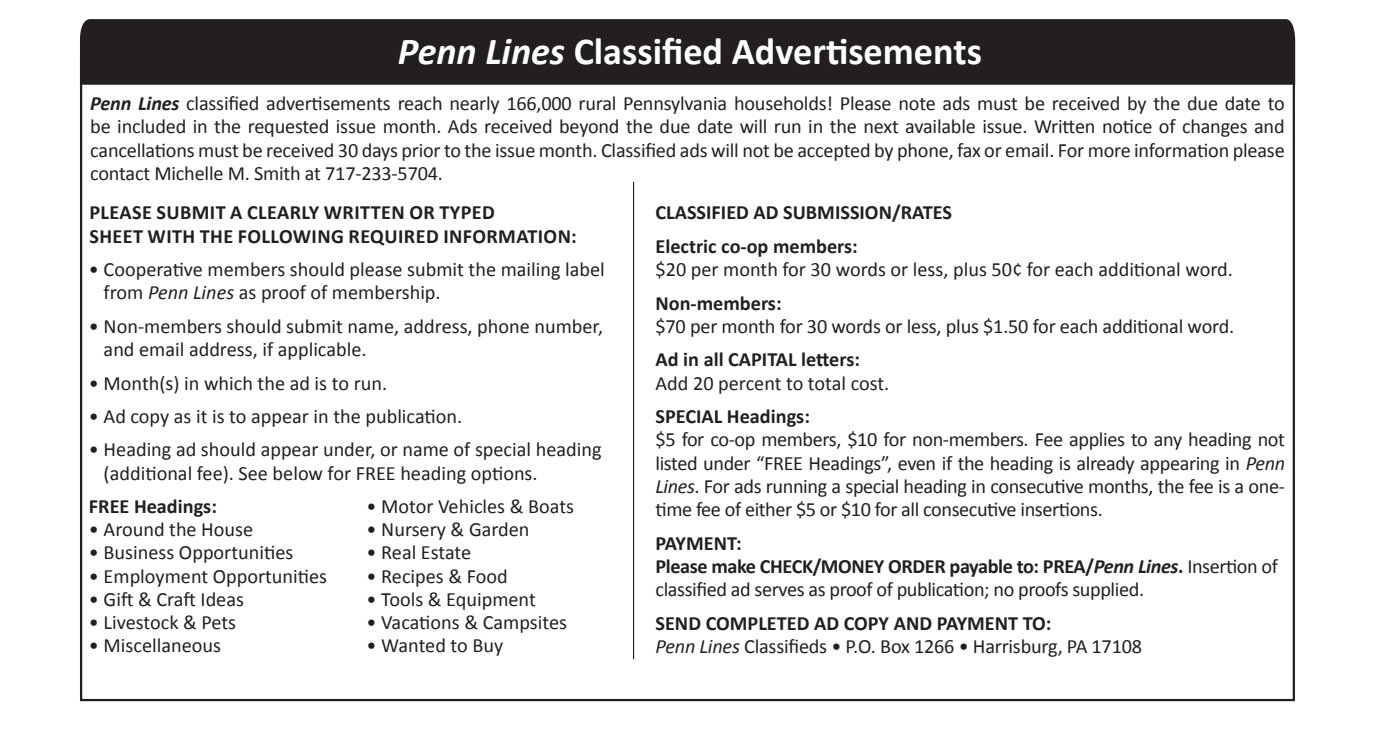
<style>
.page{position:relative;width:1377px;height:729px;background:#fff}
.page>*{position:absolute;margin:0;border:0;box-sizing:border-box;transform-origin:0 0}
.t1{font:700 38.25px "Calibri";color:#fff}
.t2{font:20.25px/23.4px "Calibri";color:#231f20}
.t3{font:700 20.25px "Calibri";color:#231f20}
.t4{font:20.25px/23.2px "Calibri";letter-spacing:-.02em;color:#231f20}
.t5{font:700 20.25px/23.4px "Calibri";letter-spacing:.02em;color:#231f20}
.t6{font:700 20.25px/23.2px "Calibri";letter-spacing:-.02em;color:#231f20}
.s1{font-style:italic}
.s2{font-weight:700;font-style:italic}
.s3{font-weight:700}
</style>
<div class="page">
<div style="left:80px;top:19px;width:1215px;height:66px;background:#231f20"></div>
<hr style="left:633px;top:182px;width:1px;height:477px;background:#231f20">
<h1 class="t1" style="left:398px;top:27px;width:586px"><span class="s1">Penn Lines</span> Classified Advertisements</h1>
<p class="t2" style="left:90px;top:92px;width:1196px;text-align:justify"><span class="s2">Penn Lines</span> classified advertisements reach nearly 166,000 rural Pennsylvania households! Please note ads must be received by the due date to be included in the requested issue month. Ads received beyond the due date will run in the next available issue. Written notice of changes and cancellations must be received 30 days prior to the issue month. Classified ads will not be accepted by phone, fax or email. For more information please contact Michelle M. Smith at 717-233-5704.</p>
<p class="t5" style="left:89px;top:201px;width:489px">Please submit a clearly written or typed<br>sheet with the following required information:</p>
<p class="t2" style="left:104px;top:258px;width:503px;text-indent:-15px">• Cooperative members should please submit the mailing label from <span class="s1">Penn Lines</span> as proof of membership.</p>
<p class="t2" style="left:104px;top:315px;width:501px;text-indent:-15px">• Non-members should submit name, address, phone number, and email address, if applicable.</p>
<p class="t2" style="left:89px;top:371px;width:300px">• Month(s) in which the ad is to run.</p>
<p class="t2" style="left:89px;top:405px;width:375px">• Ad copy as it is to appear in the publication.</p>
<p class="t2" style="left:104px;top:438px;width:499px;text-indent:-15px">• Heading ad should appear under, or name of special heading (additional fee). See below for FREE heading options.</p>
<p class="t3" style="left:89px;top:493px;width:130px">FREE Headings:</p>
<p class="t2" style="left:89px;top:518px;width:166px">• Around the House</p>
<p class="t2" style="left:89px;top:541px;width:206px">• Business Opportunities</p>
<p class="t2" style="left:89px;top:564px;width:240px">• Employment Opportunities</p>
<p class="t2" style="left:89px;top:588px;width:157px">• Gift &amp; Craft Ideas</p>
<p class="t2" style="left:89px;top:611px;width:149px">• Livestock &amp; Pets</p>
<p class="t2" style="left:89px;top:634px;width:134px">• Miscellaneous</p>
<p class="t2" style="left:367px;top:494px;width:209px">• Motor Vehicles &amp; Boats</p>
<p class="t2" style="left:367px;top:518px;width:164px">• Nursery &amp; Garden</p>
<p class="t2" style="left:367px;top:541px;width:106px">• Real Estate</p>
<p class="t2" style="left:367px;top:564px;width:143px">• Recipes &amp; Food</p>
<p class="t2" style="left:367px;top:588px;width:171px">• Tools &amp; Equipment</p>
<p class="t2" style="left:367px;top:611px;width:202px">• Vacations &amp; Campsites</p>
<p class="t2" style="left:367px;top:634px;width:138px">• Wanted to Buy</p>
<p class="t3" style="left:656px;top:200px;width:140px">CLASSI FIED AD SUBMISSION</p>
<p class="t3" style="left:892px;top:200px;width:60px">/RATES</p>
<p class="t3" style="left:656px;top:233px;width:204px">Electric co-op members:</p>
<p class="t2" style="left:656px;top:258px;width:579px">$20 per month for 30 words or less, plus 50¢ for each additional word.</p>
<p class="t3" style="left:656px;top:290px;width:128px">Non-members:</p>
<p class="t2" style="left:656px;top:315px;width:580px">$70 per month for 30 words or less, plus $1.50 for each additional word.</p>
<p class="t3" style="left:656px;top:347px;width:206px">Ad in all CAPITAL letters:</p>
<p class="t2" style="left:656px;top:371px;width:235px">Add 20 percent to total cost.</p>
<p class="t3" style="left:656px;top:403px;width:156px">SPECIAL Headings:</p>
<p class="t2" style="left:656px;top:428px;width:631px;text-align:justify">$5 for co-op members, $10 for non-members. Fee applies to any heading not listed under “FREE Headings”, even if the heading is already appearing in <span class="s1">Penn Lines</span>. For ads running a special heading in consecutive months, the fee is a one&shy;time fee of either $5 or $10 for all consecutive insertions.</p>
<p class="t6" style="left:656px;top:531px;width:181px">PAYM ENT:<br>Please make CHECK/MON</p>
<p class="t4" style="left:656px;top:555px;width:624px;text-indent:209px"><span class="s3">EY ORDER payable to: PREA/</span><span class="s2">Penn Lines</span><span class="s3">.</span> Insertion of classified ad serves as proof of publication; no proofs supplied.</p>
<p class="t2" style="left:656px;top:611px;width:488px"><span class="s3">SEND COM PLETED AD COPY AND PAYM ENT TO:<br></span><span class="s1">Penn Lines</span> Classifieds • P.O. Box 1266 • Harrisburg, PA 17108</p>
</div>
